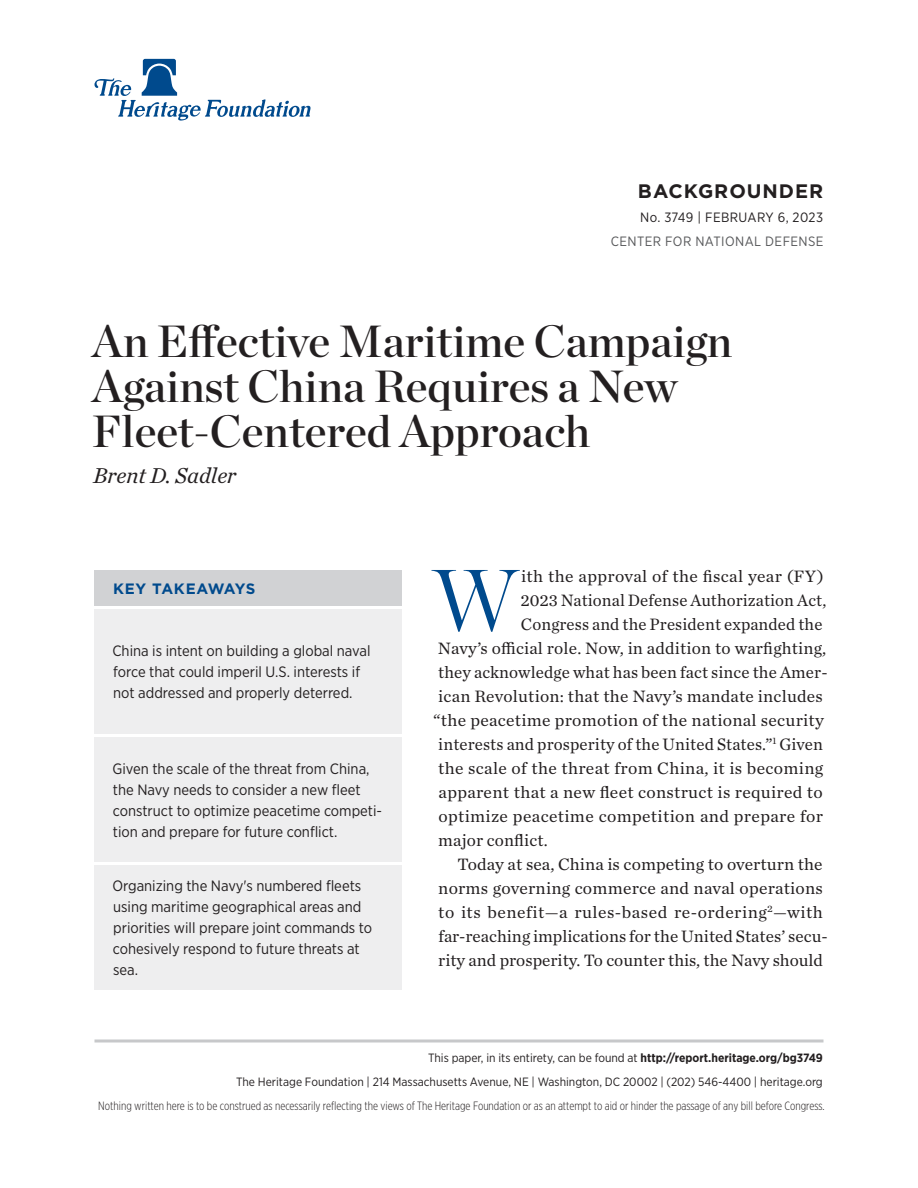
<style>
.page{position:relative;width:918px;height:1188px;background:#fff}
.page>*{position:absolute;margin:0;border:0;box-sizing:border-box;transform-origin:0 0}
.Body_Text___DROP_CAP{font:300 86.1px "Chronicle Display";color:#004a8d}
.Paper_Title{font:45px/45px "Chronicle Display Semi";color:#231f20}
.Byline{font:italic 22.5px "Chronicle Text G1";color:#231f20}
.t1{font:700 19.5px "Gotham";letter-spacing:.05em;color:#231f20}
.Body_Text___DROP_CAP-2{font:17.25px "Chronicle Text G1";letter-spacing:.01em;color:#231f20}
.Body_Text{font:17.25px/24px "Chronicle Text G1";letter-spacing:.005em;color:#231f20}
.Key_Takeaways{font:15px/21px "Gotham Narrow";color:#231f20}
.Key_Takeaways___HEAD{font:700 15px "Gotham";letter-spacing:.03em;color:#004a8d}
.t2{font:13.5px "Gotham Narrow";letter-spacing:.03em;color:#57585a}
.t3{font:13.5px "Gotham Narrow";letter-spacing:.03em;color:#231f20}
.t4{font:12px/24px "Gotham Narrow";color:#231f20;text-align:right}
.t5{font:300 12px "Gotham X Narrow";color:#231f20}
.s1{font-weight:700}
</style>
<div class="page">
<hr style="left:94px;top:1040px;width:730px;height:2px;background:#c7c8ca">
<svg style="left:94px;top:59px;width:216px;height:62px"></svg>
<div style="left:94px;top:609px;width:308px;height:125px;background:#eeeeef"></div>
<div style="left:94px;top:570px;width:308px;height:36px;background:#d1d2d4"></div>
<div style="left:94px;top:737px;width:308px;height:125px;background:#eeeeef"></div>
<div style="left:94px;top:865px;width:308px;height:125px;background:#eeeeef"></div>
<p class="t1" style="left:638px;top:178px;width:187px">BACKGROUNDER</p>
<p class="t3" style="left:640px;top:209px;width:184px">No. 3749 | February 6, 2023</p>
<p class="t2" style="left:611px;top:233px;width:212px">CENTER FOR NATIONAL DEFENSE</p>
<p class="Paper_Title" style="left:92px;top:316px;width:642px">An Effective Maritime Campaign<br>Against China Requires a New<br>Fleet-Centered Approach</p>
<p class="Byline" style="left:93px;top:458px;width:145px">Brent D. Sadler</p>
<p class="Key_Takeaways___HEAD" style="left:113px;top:579px;width:144px">KEY TAKEAWAYS</p>
<p class="Key_Takeaways" style="left:112px;top:640px;width:260px">China is intent on building a global naval force that could imperil U.S. interests if not addressed and properly deterred.</p>
<p class="Key_Takeaways" style="left:112px;top:758px;width:271px">Given the scale of the threat from China, the Navy needs to consider a new fleet construct to optimize peacetime competi&shy;tion and prepare for future conflict.</p>
<p class="Key_Takeaways" style="left:112px;top:875px;width:261px">Organizing the Navy's numbered fleets using maritime geographical areas and priorities will prepare joint commands to cohesively respond to future threats at sea.</p>
<p class="Body_Text___DROP_CAP" style="left:432px;top:534px;width:88px">W</p>
<p class="Body_Text___DROP_CAP-2" style="left:521px;top:563px;width:304px">ith the approval of the fiscal year (FY)</p>
<p class="Body_Text___DROP_CAP-2" style="left:520px;top:587px;width:307px">2023 National Defense Authorization Act,</p>
<p class="Body_Text___DROP_CAP-2" style="left:521px;top:611px;width:303px">Congress and the President expanded the</p>
<p class="Body_Text___DROP_CAP-2" style="left:438px;top:635px;width:390px">Navy’s official role. Now, in addition to warfighting,</p>
<p class="Body_Text___DROP_CAP-2" style="left:438px;top:659px;width:391px">they acknowledge what has been fact since the Amer-</p>
<p class="Body_Text___DROP_CAP-2" style="left:438px;top:683px;width:386px">ican Revolution: that the Navy’s mandate includes</p>
<p class="Body_Text___DROP_CAP-2" style="left:433px;top:707px;width:392px">“the peacetime promotion of the national security</p>
<p class="Body_Text___DROP_CAP-2" style="left:438px;top:731px;width:386px">interests and prosperity of the United States.”<sup>1</sup> Given</p>
<p class="Body_Text___DROP_CAP-2" style="left:438px;top:755px;width:387px">the scale of the threat from China, it is becoming</p>
<p class="Body_Text___DROP_CAP-2" style="left:439px;top:779px;width:386px">apparent that a new fleet construct is required to</p>
<p class="Body_Text___DROP_CAP-2" style="left:438px;top:803px;width:386px">optimize peacetime competition and prepare for</p>
<p class="Body_Text___DROP_CAP-2" style="left:438px;top:827px;width:111px">major conflict.</p>
<p class="Body_Text" style="left:438px;top:851px;width:391px;text-indent:19px">Today at sea, China is competing to overturn the norms governing commerce and naval operations to its benefit—a rules-based re-ordering<sup>2</sup>—with far-reaching implications for the United States’ secu&shy;rity and prosperity. To counter this, the Navy should</p>
<p class="t4" style="left:236px;top:1046px;width:588px">This paper, in its entirety, can be found at <span class="s1">http://report.heritage.org/bg3749<br></span>The Heritage Foundation | 214 Massachusetts Avenue, NE | Washington, DC 20002 | (202) 546-4400 | heritage.org</p>
<p class="t5" style="left:98px;top:1099px;width:728px">Nothing written here is to be construed as necessarily reflecting the views of The Heritage Foundation or as an attempt to aid or hinder the passage of any bill before Congress.</p>
</div>
